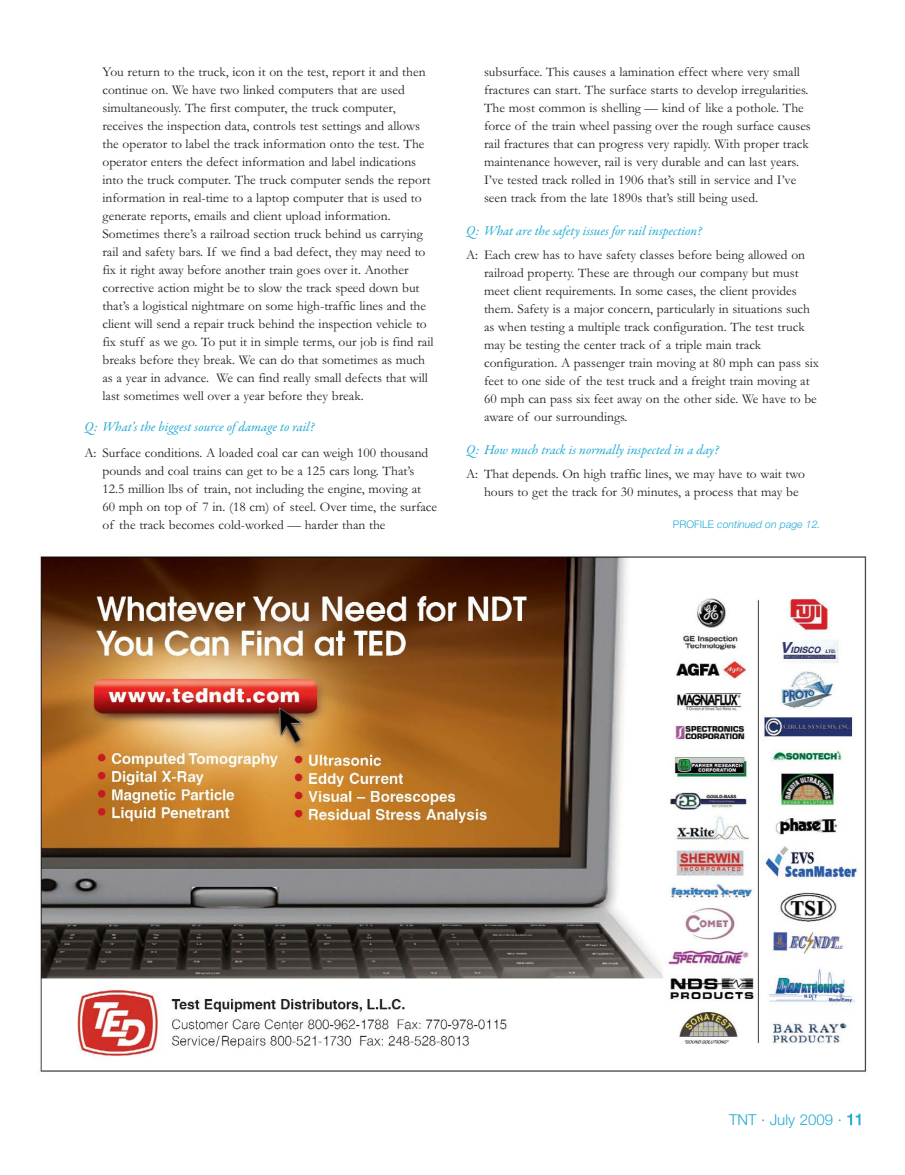
<style>
.page{position:relative;width:905px;height:1175px;background:#fff}
.page>*{position:absolute;margin:0;border:0;box-sizing:border-box;transform-origin:0 0}
.t1{font:300 15px "Helvetica Neue";color:#22aad4}
.t2{font:13.5px/18px "Garamond";color:#231f20}
.t3{font:italic 13.5px "Garamond Premr Pro";color:#22aad4}
.t4{font:italic 300 10.5px "Helvetica Neue";color:#22aad4}
.s1{font-style:normal}
</style>
<div class="page">
<img style="left:40px;top:556px;width:827px;height:516px">
<p class="t2" style="left:102px;top:64px;width:332px">You return to the truck, icon it on the test, report it and then continue on. We have two linked computers that are used simultaneously. The first computer, the truck computer, receives the inspection data, controls test settings and allows the operator to label the track information onto the test. The operator enters the defect information and label indications into the truck computer. The truck computer sends the report information in real-time to a laptop computer that is used to generate reports, emails and client upload information.<br>Sometimes there’s a railroad section truck behind us carrying rail and safety bars. If we find a bad defect, they may need to fix it right away before another train goes over it. Another corrective action might be to slow the track speed down but that’s a logistical nightmare on some high-traffic lines and the client will send a repair truck behind the inspection vehicle to fix stuff as we go. To put it in simple terms, our job is find rail breaks before they break. We can do that sometimes as much as a year in advance. We can find really small defects that will last sometimes well over a year before they break.</p>
<p class="t3" style="left:84px;top:421px;width:232px">Q: What’s the biggest source of damage to rail?</p>
<p class="t2" style="left:102px;top:445px;width:336px;text-indent:-18px">A: Surface conditions. A loaded coal car can weigh 100 thousand pounds and coal trains can get to be a 125 cars long. That’s 12.5 million lbs of train, not including the engine, moving at<br>60 mph on top of 7 in. (18 cm) of steel. Over time, the surface of the track becomes cold-worked — harder than the</p>
<p class="t2" style="left:484px;top:64px;width:328px">subsurface. This causes a lamination effect where very small fractures can start. The surface starts to develop irregularities.<br>The most common is shelling — kind of like a pothole. The force of the train wheel passing over the rough surface causes rail fractures that can progress very rapidly. With proper track maintenance however, rail is very durable and can last years.<br>I’ve tested track rolled in 1906 that’s still in service and I’ve seen track from the late 1890s that’s still being used.</p>
<p class="t3" style="left:466px;top:225px;width:238px">Q: What are the safety issues for rail inspection?</p>
<p class="t2" style="left:484px;top:247px;width:336px;text-indent:-18px">A: Each crew has to have safety classes before being allowed on railroad property. These are through our company but must meet client requirements. In some cases, the client provides them. Safety is a major concern, particularly in situations such as when testing a multiple track configuration. The test truck may be testing the center track of a triple main track configuration. A passenger train moving at 80 mph can pass six feet to one side of the test truck and a freight train moving at 60 mph can pass six feet away on the other side. We have to be aware of our surroundings.</p>
<p class="t3" style="left:466px;top:444px;width:254px">Q: How much track is normally inspected in a day?</p>
<p class="t2" style="left:484px;top:466px;width:322px;text-indent:-18px">A: That depends. On high traffic lines, we may have to wait two hours to get the track for 30 minutes, a process that may be</p>
<p class="t4" style="left:672px;top:521px;width:149px"><span class="s1">PROFILE</span> continued on page 12.</p>
<p class="t1" style="left:729px;top:1114px;width:135px">TNT · July 2009 · 11</p>
</div>
